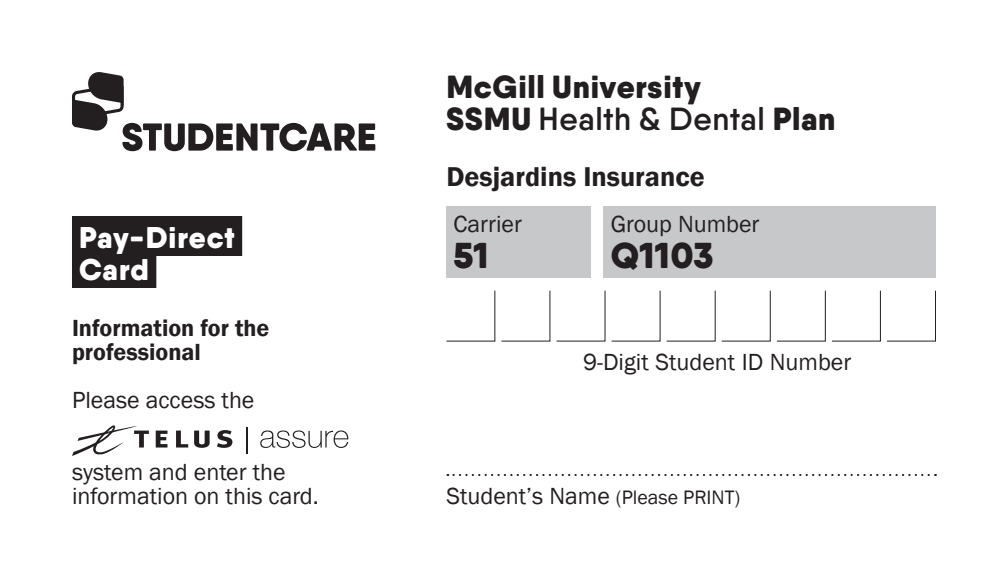
<style>
.page{position:relative;width:1008px;height:576px;background:#fff}
.page>*{position:absolute;margin:0;border:0;box-sizing:border-box;transform-origin:0 0}
.t1{font:900 36px "Qanelas Soft";letter-spacing:.01em;color:#231f20}
.t2{font:900 32px/32px "Qanelas Soft";letter-spacing:.02em;color:#231f20}
.t3{font:900 30px/32px "Qanelas Soft";letter-spacing:.03em;color:#fff}
.t4{font:600 28px "Franklin Gothic";color:#231f20}
.t5{font:24px/24px "Franklin Gothic";color:#231f20}
.t6{font:600 24px/24px "Franklin Gothic";color:#231f20}
.s1{font-weight:600}
.s2{font-size:20px}
</style>
<div class="page">
<div style="left:72px;top:216px;width:170px;height:40px;background:#231f20"></div>
<div style="left:72px;top:248px;width:84px;height:40px;background:#231f20"></div>
<svg style="left:156px;top:431px;width:11px;height:17px"></svg>
<svg style="left:176px;top:431px;width:12px;height:17px"></svg>
<svg style="left:217px;top:430px;width:15px;height:18px"></svg>
<svg style="left:194px;top:431px;width:16px;height:17px"></svg>
<svg style="left:72px;top:425px;width:77px;height:31px"></svg>
<svg style="left:247px;top:427px;width:1px;height:26px"></svg>
<svg style="left:260px;top:430px;width:89px;height:18px"></svg>
<div style="left:446px;top:206px;width:144px;height:72px;background:#c7c8ca"></div>
<div style="left:604px;top:206px;width:332px;height:72px;background:#c7c8ca"></div>
<svg style="left:446px;top:290px;width:490px;height:52px"></svg>
<svg style="left:447px;top:474px;width:489px;height:2px"></svg>
<svg style="left:72px;top:72px;width:303px;height:79px"></svg>
<p class="t3" style="left:79px;top:221px;width:157px">Pay-Direct<br>Card</p>
<p class="t6" style="left:72px;top:316px;width:199px">Information for the professional</p>
<p class="t5" style="left:72px;top:389px;width:184px">Please access the</p>
<p class="t5" style="left:72px;top:461px;width:248px">system and enter the information on this card.</p>
<h2 class="t2" style="left:446px;top:70px;width:391px">McGill University<br>SSMU <span class="s1">Health &amp; Dental</span> Plan</h2>
<p class="t4" style="left:446px;top:159px;width:260px">Desjardins Insurance</p>
<p class="t5" style="left:454px;top:213px;width:70px">Carrier</p>
<h1 class="t1" style="left:454px;top:232px;width:37px">51</h1>
<p class="t5" style="left:611px;top:213px;width:150px">Group Number</p>
<h1 class="t1" style="left:611px;top:232px;width:104px">Q1103</h1>
<p class="t5" style="left:583px;top:350px;width:270px">9-Digit Student ID Number</p>
<p class="t5" style="left:446px;top:485px;width:295px">Student’s Name <span class="s2">(Please PRINT)</span></p>
</div>
